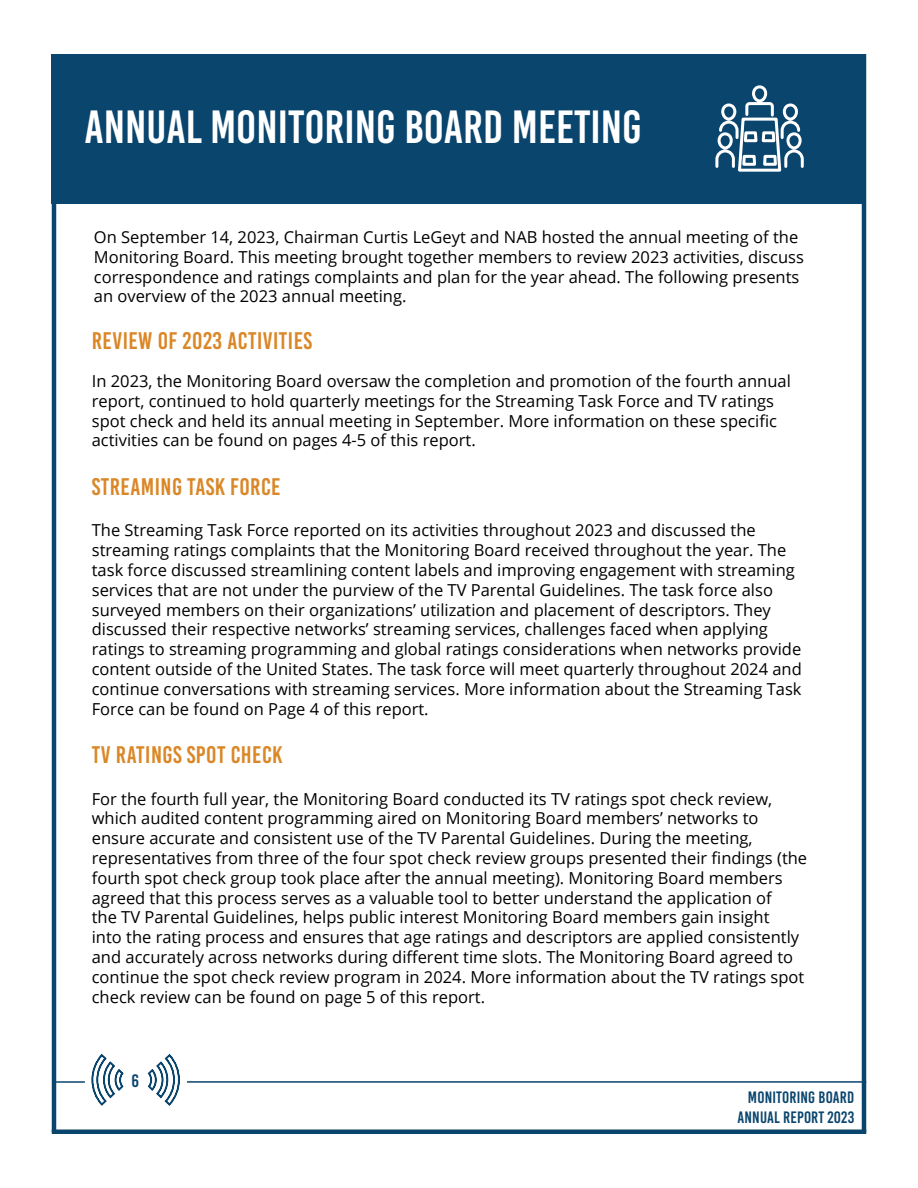
<style>
.page{position:relative;width:918px;height:1188px;background:#fff}
.page>*{position:absolute;margin:0;border:0;box-sizing:border-box;transform-origin:0 0}
.t1{font:46.5px "Bebas Kai";color:#fff}
.t2{font:24px "Bebas Kai";letter-spacing:.02em;color:#da8727}
.t3{font:18px "Bebas Kai";color:#0a456e}
.t4{font:16.5px/19.8px "Open Sans";color:#000}
.t5{font:16.5px/19.8px "Bebas Kai";letter-spacing:.01em;color:#0a456e;text-align:right}
</style>
<div class="page">
<hr style="left:56px;top:1081px;width:29px;height:2px;background:#0a456e">
<hr style="left:187px;top:1081px;width:679px;height:2px;background:#0a456e">
<hr style="left:52px;top:54px;width:4px;height:1078px;background:#0a456e">
<hr style="left:862px;top:54px;width:4px;height:1078px;background:#0a456e">
<hr style="left:52px;top:1130px;width:814px;height:4px;background:#0a456e">
<div style="left:52px;top:54px;width:814px;height:149px;background:#0a456e"></div>
<svg style="left:91px;top:1054px;width:33px;height:52px"></svg>
<svg style="left:147px;top:1054px;width:33px;height:52px"></svg>
<svg style="left:715px;top:85px;width:89px;height:87px"></svg>
<h1 class="t1" style="left:85px;top:102px;width:559px">ANNUAL MONITORING BOARD MEETING</h1>
<p class="t4" style="left:94px;top:227px;width:712px">On September 14, 2023, Chairman Curtis LeGeyt and NAB hosted the annual meeting of the Monitoring Board. This meeting brought together members to review 2023 activities, discuss correspondence and ratings complaints and plan for the year ahead. The following presents an overview of the 2023 annual meeting.</p>
<h2 class="t2" style="left:92px;top:328px;width:222px">REVIEW OF 2023 ACTIVITIES</h2>
<p class="t4" style="left:92px;top:371px;width:701px">In 2023, the Monitoring Board oversaw the completion and promotion of the fourth annual report, continued to hold quarterly meetings for the Streaming Task Force and TV ratings spot check and held its annual meeting in September. More information on these specific activities can be found on pages 4-5 of this report.</p>
<h2 class="t2" style="left:92px;top:474px;width:190px">STREAMING TASK FORCE</h2>
<p class="t4" style="left:92px;top:520px;width:712px">The Streaming Task Force reported on its activities throughout 2023 and discussed the streaming ratings complaints that the Monitoring Board received throughout the year. The task force discussed streamlining content labels and improving engagement with streaming services that are not under the purview of the TV Parental Guidelines. The task force also surveyed members on their organizations’ utilization and placement of descriptors. They discussed their respective networks’ streaming services, challenges faced when applying ratings to streaming programming and global ratings considerations when networks provide content outside of the United States. The task force will meet quarterly throughout 2024 and continue conversations with streaming services. More information about the Streaming Task Force can be found on Page 4 of this report.</p>
<h2 class="t2" style="left:92px;top:742px;width:192px">TV RATINGS SPOT CHECK</h2>
<p class="t4" style="left:92px;top:788px;width:717px">For the fourth full year, the Monitoring Board conducted its TV ratings spot check review, which audited content programming aired on Monitoring Board members’ networks to ensure accurate and consistent use of the TV Parental Guidelines. During the meeting, representatives from three of the four spot check review groups presented their findings (the fourth spot check group took place after the annual meeting). Monitoring Board members agreed that this process serves as a valuable tool to better understand the application of<br>the TV Parental Guidelines, helps public interest Monitoring Board members gain insight<br>into the rating process and ensures that age ratings and descriptors are applied consistently and accurately across networks during different time slots. The Monitoring Board agreed to continue the spot check review program in 2024. More information about the TV ratings spot check review can be found on page 5 of this report.</p>
<p class="t3" style="left:132px;top:1071px;width:9px">6</p>
<p class="t5" style="left:738px;top:1088px;width:118px">MONITORING BOARD<br>ANNUAL REPORT 2023</p>
</div>
